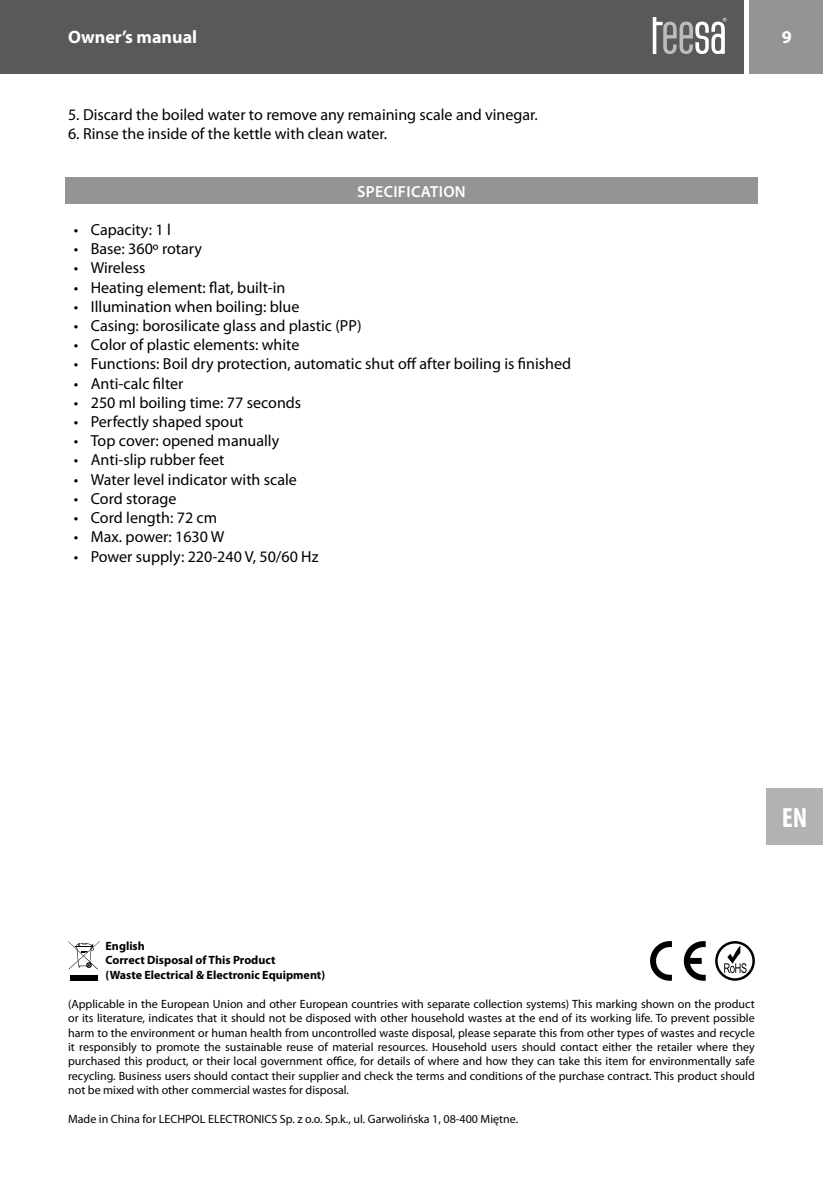
<style>
.page{position:relative;width:823px;height:1191px;background:#fff}
.page>*{position:absolute;margin:0;border:0;box-sizing:border-box;transform-origin:0 0}
.t1{font:700 condensed 28px "Myriad Pro";color:#fff}
.t2{font:700 18px "Myriad Pro";color:#fff}
.t3{font:16px "Myriad Pro";color:#000}
.t4{font:600 16px "Myriad Pro";letter-spacing:.02em;color:#fff}
.t5{font:12px/14.4px "Myriad Pro";color:#000;text-align:justify}
.t6{font:700 12px/14.4px "Myriad Pro";color:#000}
</style>
<div class="page">
<div style="left:748px;top:0;width:74px;height:74px;background:#929496"></div>
<div style="left:0;top:0;width:743px;height:74px;background:#59595b"></div>
<svg style="left:652px;top:17px;width:74px;height:37px"></svg>
<div style="left:765px;top:788px;width:57px;height:57px;background:#b0b2b4"></div>
<div style="left:65px;top:178px;width:692px;height:26px;background:#929496"></div>
<div style="left:70px;top:975px;width:27px;height:5px;background:#000"></div>
<svg style="left:68px;top:941px;width:32px;height:28px"></svg>
<svg style="left:715px;top:941px;width:39px;height:39px"></svg>
<svg style="left:650px;top:941px;width:55px;height:40px"></svg>
<h2 class="t2" style="left:68px;top:30px;width:130px">Owner’s manual</h2>
<h2 class="t2" style="left:781px;top:30px;width:11px">9</h2>
<h3 class="t3" style="left:68px;top:106px;width:471px">5. Discard the boiled water to remove any remaining scale and vinegar.</h3>
<h3 class="t3" style="left:68px;top:125px;width:320px">6. Rinse the inside of the kettle with clean water.</h3>
<h3 class="t4" style="left:357px;top:182px;width:110px">SPECIfICATIoN</h3>
<h3 class="t3" style="left:74px;top:220px;width:99px">• Capacity: 1 l</h3>
<h3 class="t3" style="left:74px;top:239px;width:130px">• Base: 360º rotary</h3>
<h3 class="t3" style="left:74px;top:258px;width:73px">• Wireless</h3>
<h3 class="t3" style="left:74px;top:277px;width:213px">• Heating element: flat, built-in</h3>
<h3 class="t3" style="left:74px;top:296px;width:227px">• Illumination when boiling: blue</h3>
<h3 class="t3" style="left:74px;top:316px;width:289px">• Casing: borosilicate glass and plastic (PP)</h3>
<h3 class="t3" style="left:74px;top:335px;width:227px">• Color of plastic elements: white</h3>
<h3 class="t3" style="left:74px;top:354px;width:498px">• Functions: Boil dry protection, automatic shut off after boiling is finished</h3>
<h3 class="t3" style="left:74px;top:373px;width:111px">• Anti-calc filter</h3>
<h3 class="t3" style="left:74px;top:392px;width:229px">• 250 ml boiling time: 77 seconds</h3>
<h3 class="t3" style="left:74px;top:412px;width:171px">• Perfectly shaped spout</h3>
<h3 class="t3" style="left:74px;top:431px;width:207px">• Top cover: opened manually</h3>
<h3 class="t3" style="left:74px;top:450px;width:152px">• Anti-slip rubber feet</h3>
<h3 class="t3" style="left:74px;top:469px;width:224px">• Water level indicator with scale</h3>
<h3 class="t3" style="left:74px;top:488px;width:104px">• Cord storage</h3>
<h3 class="t3" style="left:74px;top:508px;width:145px">• Cord length: 72 cm</h3>
<h3 class="t3" style="left:74px;top:527px;width:152px">• Max. power: 1630 W</h3>
<h3 class="t3" style="left:74px;top:546px;width:246px">• Power supply: 220-240 V, 50/60 Hz</h3>
<h1 class="t1" style="left:781px;top:801px;width:27px">EN</h1>
<p class="t6" style="left:105px;top:940px;width:221px">English<br>Correct Disposal of This Product<br>(Waste Electrical &amp; Electronic Equipment)</p>
<p class="t5" style="left:68px;top:996px;width:688px">(Applicable in the European Union and other European countries with separate collection systems) This marking shown on the product or its literature, indicates that it should not be disposed with other household wastes at the end of its working life. To prevent possible harm to the environment or human health from uncontrolled waste disposal, please separate this from other types of wastes and recycle it responsibly to promote the sustainable reuse of material resources. Household users should contact either the retailer where they purchased this product, or their local government office, for details of where and how they can take this item for environmentally safe recycling. Business users should contact their supplier and check the terms and conditions of the purchase contract. This product should not be mixed with other commercial wastes for disposal.</p>
<p class="t5" style="left:68px;top:1112px;width:451px">Made in China for LECHPOL ELECTRONICS Sp. z o.o. Sp.k., ul. Garwolińska 1, 08-400 Miętne.</p>
</div>
